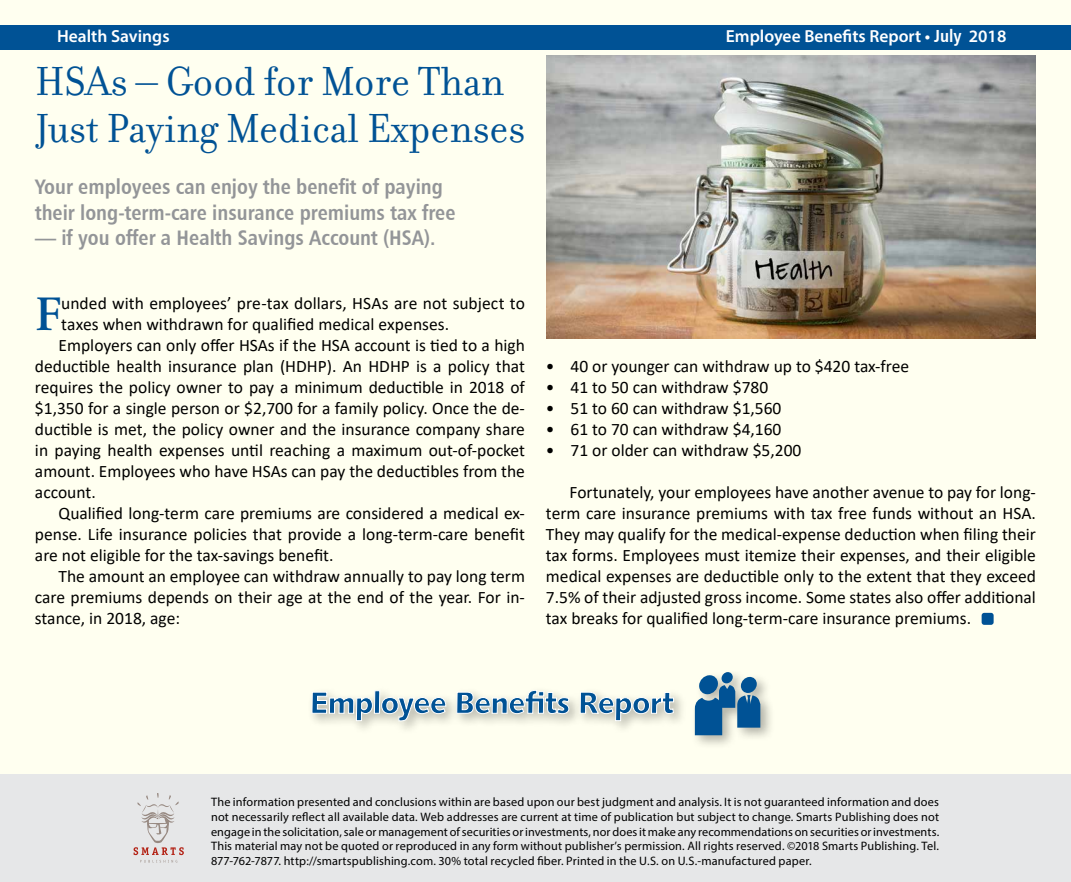
<style>
.page{position:relative;width:1071px;height:882px;background:#fff}
.page>*{position:absolute;margin:0;border:0;box-sizing:border-box;transform-origin:0 0}
.t1{font:600 49.18px "Adobe Garamond Pro";color:#005295}
.t2{font:43.75px/47.2px "Filosofia";color:#005295}
.t3{font:21px/25.2px "Humanist 777 BT Bold Condensed B";color:#939598}
.t4{font:17.5px/21px "Calibri";color:#000;text-align:justify}
.t5{font:600 17.5px "Myriad Pro";color:#fff}
.t6{font:12.25px/14.7px "Myriad Pro";letter-spacing:.01em;color:#000;text-align:justify}
.s1{font-family:"Humanist 777 BT Bold Condensed B";font-weight:400}
</style>
<div class="page">
<div style="left:1px;top:1px;width:1070px;height:881px;background:#fffff0"></div>
<div style="left:0;top:25px;width:1071px;height:24px;background:#005295"></div>
<div style="left:0;top:775px;width:1071px;height:107px;background:#e6e7e8"></div>
<svg style="left:134px;top:793px;width:50px;height:70px"></svg>
<div style="left:307px;top:686px;width:381px;height:50px;background:#000;opacity:.3"></div>
<svg style="left:311px;top:689px;width:363px;height:33px"></svg>
<div style="left:690px;top:668px;width:85px;height:82px;background:#000;opacity:.3"></div>
<div style="left:699px;top:675px;width:19px;height:20px;background:#005295;border-radius:50%"></div>
<svg style="left:721px;top:672px;width:12px;height:12px"></svg>
<div style="left:741px;top:677px;width:16px;height:16px;background:#005295;border-radius:50%"></div>
<svg style="left:695px;top:685px;width:65px;height:50px;background:#487fa7"></svg>
<div style="left:982px;top:613px;width:12px;height:12px;background:#005295;border-radius:3px"></div>
<img style="left:546px;top:55px;width:490px;height:284px">
<p class="t5" style="left:57px;top:25px;width:114px">Health Savings</p>
<p class="t5" style="left:726px;top:25px;width:282px">Employee Benefits Report • <span class="s1">July</span> 2018</p>
<h2 class="t2" style="left:35px;top:58px;width:492px">HSAs – Good for More Than<br>Just Paying Medical Expenses</h2>
<p class="t3" style="left:35px;top:174px;width:422px">Your employees can enjoy the benefit of paying their long-term-care insurance premiums tax free</p>
<p class="t3" style="left:35px;top:224px;width:402px">— if you offer a Health Savings Account (HSA).</p>
<h1 class="t1" style="left:35px;top:286px;width:28px">F</h1>
<p class="t4" style="left:61px;top:292px;width:465px">unded with employees’ pre-tax dollars, HSAs are not subject to</p>
<p class="t4" style="left:61px;top:313px;width:390px">taxes when withdrawn for qualified medical expenses.</p>
<p class="t4" style="left:59px;top:334px;width:468px">Employers can only offer HSAs if the HSA account is tied to a high</p>
<p class="t4" style="left:35px;top:355px;width:491px">deductible health insurance plan (HDHP). An HDHP is a policy that</p>
<p class="t4" style="left:35px;top:376px;width:491px">requires the policy owner to pay a minimum deductible in 2018 of</p>
<p class="t4" style="left:35px;top:397px;width:491px">$1,350 for a single person or $2,700 for a family policy. Once the de-</p>
<p class="t4" style="left:35px;top:418px;width:492px">ductible is met, the policy owner and the insurance company share</p>
<p class="t4" style="left:35px;top:439px;width:491px">in paying health expenses until reaching a maximum out-of-pocket</p>
<p class="t4" style="left:35px;top:460px;width:492px">amount. Employees who have HSAs can pay the deductibles from the</p>
<p class="t4" style="left:35px;top:481px;width:62px">account.</p>
<p class="t4" style="left:59px;top:502px;width:468px">Qualified long-term care premiums are considered a medical ex-</p>
<p class="t4" style="left:35px;top:523px;width:491px">pense. Life insurance policies that provide a long-term-care benefit</p>
<p class="t4" style="left:35px;top:544px;width:300px">are not eligible for the tax-savings benefit.</p>
<p class="t4" style="left:59px;top:565px;width:468px">The amount an employee can withdraw annually to pay long term</p>
<p class="t4" style="left:35px;top:586px;width:492px">care premiums depends on their age at the end of the year. For in-</p>
<p class="t4" style="left:35px;top:607px;width:147px">stance, in 2018, age:</p>
<p class="t4" style="left:546px;top:355px;width:365px">• 40 or younger can withdraw up to $420 tax-free</p>
<p class="t4" style="left:546px;top:376px;width:224px">• 41 to 50 can withdraw $780</p>
<p class="t4" style="left:546px;top:397px;width:237px">• 51 to 60 can withdraw $1,560</p>
<p class="t4" style="left:546px;top:418px;width:237px">• 61 to 70 can withdraw $4,160</p>
<p class="t4" style="left:546px;top:439px;width:257px">• 71 or older can withdraw $5,200</p>
<p class="t4" style="left:546px;top:481px;width:492px;text-indent:24px">Fortunately, your employees have another avenue to pay for long&shy;term care insurance premiums with tax free funds without an HSA.<br>They may qualify for the medical-expense deduction when filing their tax forms. Employees must itemize their expenses, and their eligible medical expenses are deductible only to the extent that they exceed 7.5% of their adjusted gross income. Some states also offer additional tax breaks for qualified long-term-care insurance premiums.</p>
<p class="t6" style="left:211px;top:794px;width:730px">The information presented and conclusions within are based upon our best judgment and analysis. It is not guaranteed information and does not necessarily reflect all available data. Web addresses are current at time of publication but subject to change. Smarts Publishing does not engage in the solicitation, sale or management of securities or investments, nor does it make any recommendations on securities or investments.<br>This material may not be quoted or reproduced in any form without publisher’s permission. All rights reserved. ©2018 Smarts Publishing. Tel.<br>877-762-7877. http://smartspublishing.com. 30% total recycled fiber. Printed in the U.S. on U.S.-manufactured paper.</p>
</div>
